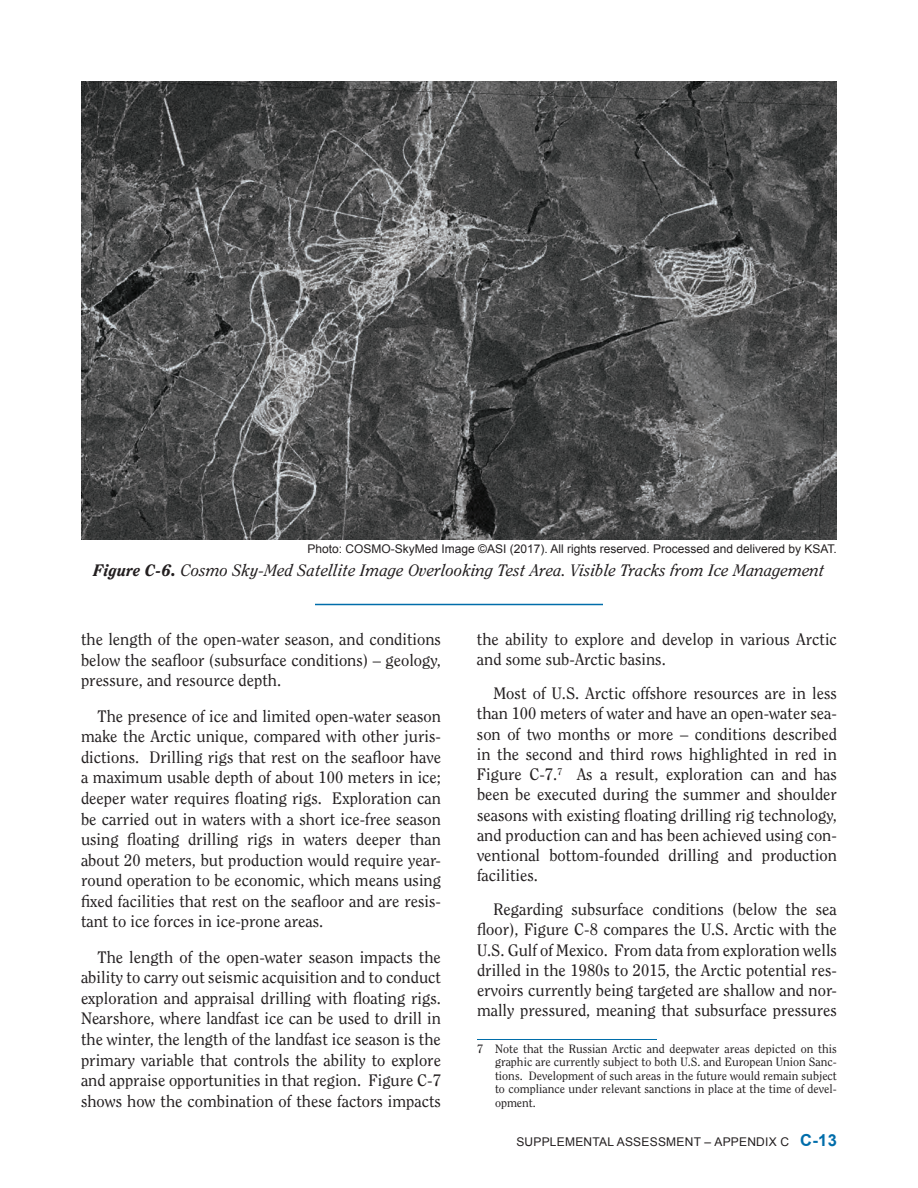
<style>
.page{position:relative;width:918px;height:1188px;background:#fff}
.page>*{position:absolute;margin:0;border:0;box-sizing:border-box;transform-origin:0 0}
.t1{font:16.5px/20.5px "Clearface";color:#231f20;text-align:justify}
.t2{font:italic 16.5px "Clearface";letter-spacing:.01em;color:#231f20}
.t3{font:12px/13.5px "Clearface";color:#231f20;text-align:justify}
.t4{font:12px "Arial";color:#231f20}
.t5{font:12px "Arial";letter-spacing:.02em;color:#231f20}
.s1{font-weight:800}
.s2{font-weight:700;font-size:16.5px;color:#006daa}
</style>
<div class="page">
<hr style="left:477px;top:1039px;width:180px;height:1px;background:#006daa">
<img style="left:82px;top:82px;width:754px;height:458px">
<hr style="left:315px;top:604px;width:288px;height:1px;background:#006daa">
<p class="t4" style="left:307px;top:541px;width:531px">Photo: COSMO-SkyMed Image ©ASI (2017). All rights reserved. Processed and delivered by KSAT.</p>
<p class="t2" style="left:93px;top:561px;width:733px"><span class="s1">Figure C-6.</span> Cosmo Sky-Med Satellite Image Overlooking Test Area. Visible Tracks from Ice Management</p>
<p class="t1" style="left:81px;top:629px;width:362px">the length of the open-water season, and conditions below the seafloor (subsurface conditions) – geology, pressure, and resource depth.</p>
<p class="t1" style="left:81px;top:706px;width:362px;text-indent:16px">The presence of ice and limited open-water season make the Arctic unique, compared with other juris&shy;dictions. Drilling rigs that rest on the seafloor have a maximum usable depth of about 100 meters in ice; deeper water requires floating rigs. Exploration can be carried out in waters with a short ice-free season using floating drilling rigs in waters deeper than about 20 meters, but production would require year&shy;round operation to be economic, which means using fixed facilities that rest on the seafloor and are resis&shy;tant to ice forces in ice-prone areas.</p>
<p class="t1" style="left:81px;top:947px;width:362px;text-indent:16px">The length of the open-water season impacts the ability to carry out seismic acquisition and to conduct exploration and appraisal drilling with floating rigs.<br>Nearshore, where landfast ice can be used to drill in the winter, the length of the landfast ice season is the primary variable that controls the ability to explore and appraise opportunities in that region. Figure C-7 shows how the combination of these factors impacts</p>
<p class="t1" style="left:477px;top:629px;width:361px">the ability to explore and develop in various Arctic and some sub-Arctic basins.</p>
<p class="t1" style="left:477px;top:683px;width:362px;text-indent:16px">Most of U.S. Arctic offshore resources are in less than 100 meters of water and have an open-water sea&shy;son of two months or more – conditions described in the second and third rows highlighted in red in Figure C-7.<sup>7</sup> As a result, exploration can and has been be executed during the summer and shoulder seasons with existing floating drilling rig technology, and production can and has been achieved using con&shy;ventional bottom-founded drilling and production facilities.</p>
<p class="t1" style="left:477px;top:899px;width:362px;text-indent:16px">Regarding subsurface conditions (below the sea floor), Figure C-8 compares the U.S. Arctic with the U.S. Gulf of Mexico. From data from exploration wells drilled in the 1980s to 2015, the Arctic potential res&shy;ervoirs currently being targeted are shallow and nor&shy;mally pressured, meaning that subsurface pressures</p>
<p class="t3" style="left:495px;top:1042px;width:344px;text-indent:-18px">7 Note that the Russian Arctic and deepwater areas depicted on this graphic are currently subject to both U.S. and European Union Sanc&shy;tions. Development of such areas in the future would remain subject to compliance under relevant sanctions in place at the time of devel&shy;opment.</p>
<p class="t5" style="left:516px;top:1134px;width:322px">SUPPLEMENTAL ASSESSMENT – APPENDIX C <span class="s2">C-13</span></p>
</div>
